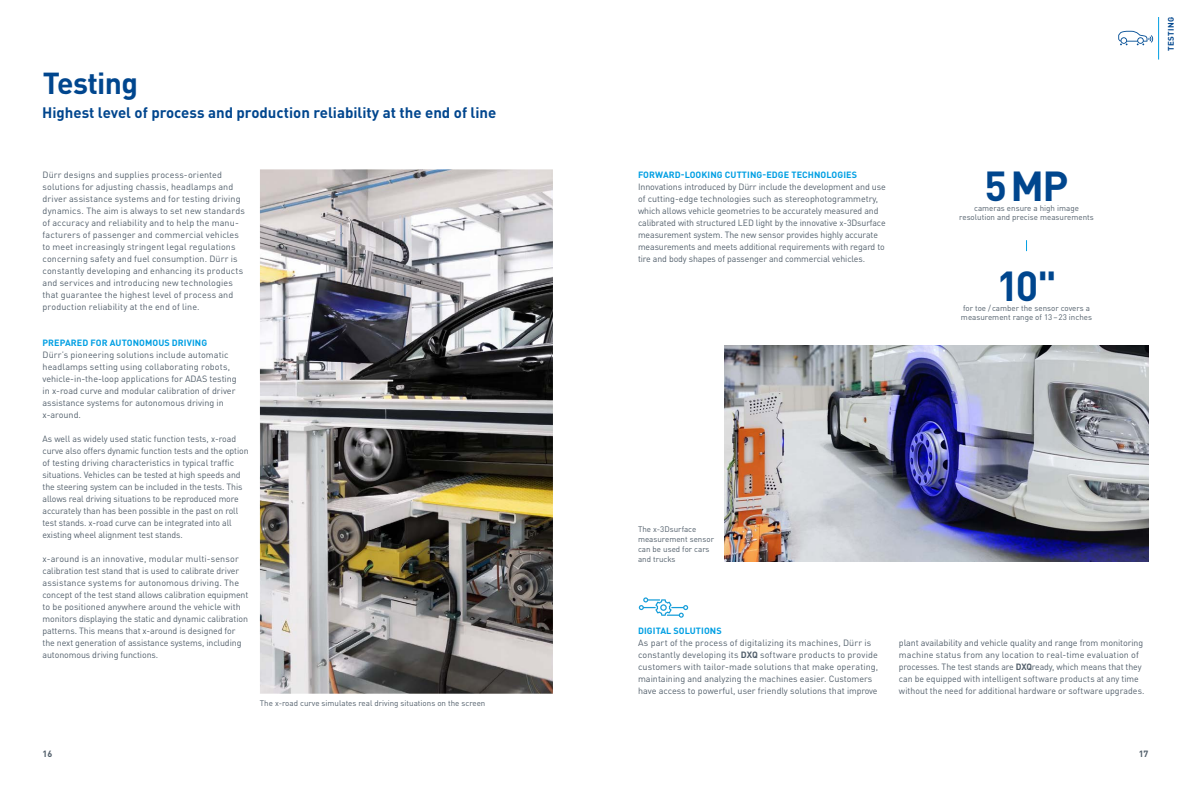
<style>
.page{position:relative;width:1191px;height:794px;background:#fff}
.page>*{position:absolute;margin:0;border:0;box-sizing:border-box;transform-origin:0 0}
.t1{font:700 41.4px "DIN Pro";color:#00468e}
.Headline_30pt{font:700 30px "DIN Pro";letter-spacing:-.02em;color:#00468e}
.Subheadline_15pt{font:700 15px "DIN Pro";color:#00468e}
.Copytext{font:9px/12px "DIN Pro";color:#525f6b}
.Copytext_Inner_Headl{font:700 9px "DIN Pro";letter-spacing:.01em;color:#009fe3}
.Copytext-2{font:700 9px "DIN Pro";letter-spacing:.01em;color:#009fe3}
.t2{font:700 9px "DIN Pro";color:#525f6b}
.Caption_small{font:8px/10px "DIN Pro";color:#525f6b}
.t3{font:700 8px "DIN Pro";letter-spacing:.04em;color:#00468e}
.s1{font-weight:700}
</style>
<div class="page">
<img style="left:260px;top:169px;width:293px;height:524px">
<img style="left:725px;top:346px;width:423px;height:216px">
<svg style="left:639px;top:597px;width:49px;height:20px"></svg>
<hr style="left:1158px;top:17px;width:1px;height:43px;background:#009fe3">
<svg style="left:1118px;top:31px;width:35px;height:14px"></svg>
<p class="Headline_30pt" style="left:43px;top:59px;width:97px">Testing</p>
<p class="Subheadline_15pt" style="left:42px;top:100px;width:456px">Highest level of process and production reliability at the end of line</p>
<p class="t3" style="left:1164px;top:51px;width:35px;rotate:-90deg">TESTING</p>
<p class="Copytext" style="left:43px;top:167px;width:204px">Dürr designs and supplies process-oriented solutions for adjusting chassis, headlamps and driver assistance systems and for testing driving dynamics. The aim is always to set new standards of accuracy and reliability and to help the manu&shy;facturers of passenger and commercial vehicles to meet increasingly stringent legal regulations concerning safety and fuel consumption. Dürr is constantly developing and enhancing its products and services and introducing new technologies that guarantee the highest level of process and production reliability at the end of line.</p>
<p class="Copytext_Inner_Headl" style="left:43px;top:335px;width:166px">PREPARED FOR AUTONOMOUS DRIVING</p>
<p class="Copytext" style="left:43px;top:347px;width:196px">Dürr’s pioneering solutions include automatic headlamps setting using collaborating robots, vehicle-in-the-loop applications for ADAS testing in x-road curve and modular calibration of driver assistance systems for autonomous driving in x-around.</p>
<p class="Copytext" style="left:43px;top:431px;width:208px">As well as widely used static function tests, x-road curve also offers dynamic function tests and the option of testing driving characteristics in typical traffic situations. Vehicles can be tested at high speeds and the steering system can be included in the tests. This allows real driving situations to be reproduced more accurately than has been possible in the past on roll test stands. x-road curve can be integrated into all existing wheel alignment test stands.</p>
<p class="Copytext" style="left:43px;top:551px;width:207px">x-around is an innovative, modular multi-sensor calibration test stand that is used to calibrate driver assistance systems for autonomous driving. The concept of the test stand allows calibration equipment to be positioned anywhere around the vehicle with monitors displaying the static and dynamic calibration patterns. This means that x-around is designed for the next generation of assistance systems, including autonomous driving functions.</p>
<p class="Caption_small" style="left:260px;top:697px;width:227px">The x-road curve simulates real driving situations on the screen</p>
<p class="Copytext_Inner_Headl" style="left:638px;top:167px;width:220px">FORWARD-LOOKING CUTTING-EDGE TECHNOLOGIES</p>
<p class="Copytext" style="left:638px;top:179px;width:249px">Innovations introduced by Dürr include the development and use of cutting-edge technologies such as stereophotogrammetry, which allows vehicle geometries to be accurately measured and calibrated with structured LED light by the innovative x-3Dsurface measurement system. The new sensor provides highly accurate measurements and meets additional requirements with regard to tire and body shapes of passenger and commercial vehicles.</p>
<p class="t1" style="left:984px;top:154px;width:86px">5MP</p>
<p class="Caption_small" style="left:959px;top:211px;width:136px">resolution and precise measurements</p>
<p class="Caption_small" style="left:974px;top:202px;width:106px">cameras ensure a high image</p>
<p class="t1" style="left:996px;top:254px;width:62px">10"</p>
<p class="Caption_small" style="left:961px;top:311px;width:133px">measurement range of 13–23 inches</p>
<p class="Caption_small" style="left:963px;top:302px;width:128px">for toe / camber the sensor covers a</p>
<p class="Caption_small" style="left:638px;top:523px;width:78px">The x-3Dsurface measurement sensor can be used for cars and trucks</p>
<p class="Copytext-2" style="left:638px;top:623px;width:85px">DIGITAL SOLUTIONS</p>
<p class="Copytext" style="left:638px;top:635px;width:242px">As part of the process of digitalizing its machines, Dürr is constantly developing its <span class="s1">DXQ</span> software products to provide customers with tailor-made solutions that make operating, maintaining and analyzing the machines easier. Customers have access to powerful, user friendly solutions that improve</p>
<p class="Copytext" style="left:899px;top:635px;width:247px">plant availability and vehicle quality and range from monitoring machine status from any location to real-time evaluation of processes. The test stands are <span class="s1">DXQ</span>ready, which means that they can be equipped with intelligent software products at any time without the need for additional hardware or software upgrades.</p>
<p class="t2" style="left:43px;top:747px;width:11px">16</p>
<p class="t2" style="left:1138px;top:747px;width:11px">17</p>
</div>
